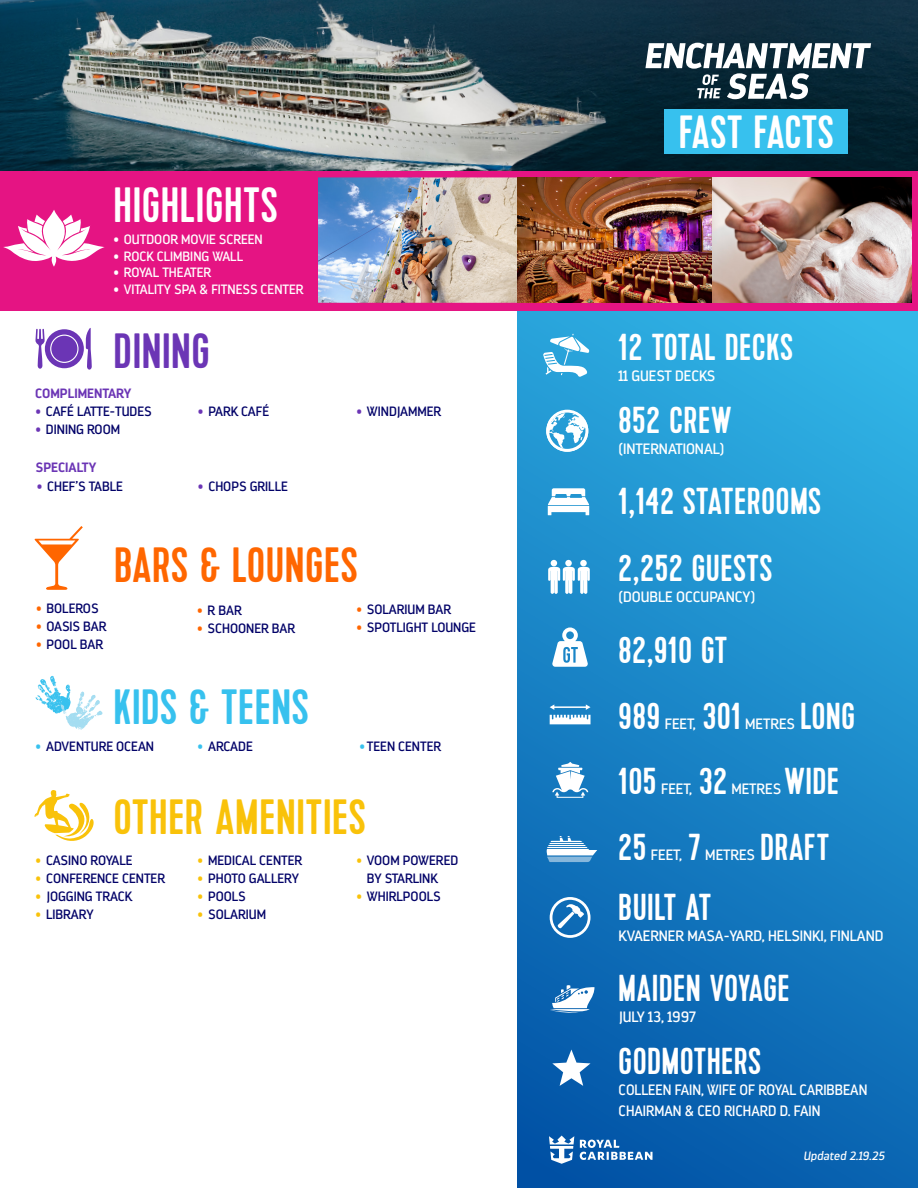
<style>
.page{position:relative;width:918px;height:1188px;background:#fff}
.page>*{position:absolute;margin:0;border:0;box-sizing:border-box;transform-origin:0 0}
.t1{font:49.5px "Kapra";letter-spacing:.025em;color:#f9c20a}
.t2{font:49.5px "Kapra";letter-spacing:.025em;color:#f60}
.t3{font:49.5px "Kapra";letter-spacing:.025em;color:#37c1ee}
.t4{font:49.5px "Kapra";letter-spacing:.025em;color:#fff}
.t5{font:49.5px "Kapra";letter-spacing:.025em;color:#6b35b5}
.t6{font:46.5px "Kapra";letter-spacing:.005em;color:#fff}
.t7{font:37.5px "Kapra";letter-spacing:.025em;color:#fff}
.t8{font:15px "Darwin";color:#fff}
.t9{font:15px/21px "Darwin";color:#fff;scale:.96 1}
.t10{font:13.5px/18px "Darwin";color:#020268}
.t11{font:13.5px "Darwin";color:#fff}
.t12{font:700 13.5px "Darwin";color:#6b35b5}
.t13{font:italic 12px "Darwin";color:#fff}
.s1{color:#6b35b5}
.s2{color:#f60}
.s3{color:#37c1ee}
.s4{color:#f9c20a}
</style>
<div class="page">
<div style="left:517px;top:309px;width:401px;height:879px;background:linear-gradient(to bottom,#2fb1e3,#0559aa)"></div>
<img style="left:0;top:0;width:918px;height:171px">
<svg style="left:543px;top:334px;width:46px;height:43px"></svg>
<svg style="left:548px;top:488px;width:41px;height:27px"></svg>
<svg style="left:548px;top:560px;width:42px;height:34px"></svg>
<div style="left:580px;top:560px;width:7px;height:6px;background:#fff;border-radius:50%"></div>
<svg style="left:550px;top:704px;width:41px;height:20px"></svg>
<svg style="left:546px;top:410px;width:42px;height:42px"></svg>
<svg style="left:552px;top:627px;width:36px;height:40px"></svg>
<svg style="left:552px;top:762px;width:36px;height:34px"></svg>
<div style="left:557px;top:794px;width:26px;height:4px;border:1px solid #fff"></div>
<svg style="left:550px;top:897px;width:41px;height:41px"></svg>
<svg style="left:550px;top:985px;width:44px;height:28px"></svg>
<svg style="left:552px;top:1050px;width:39px;height:36px"></svg>
<svg style="left:547px;top:836px;width:50px;height:26px"></svg>
<div style="left:0;top:171px;width:918px;height:139px;background:#e51483"></div>
<img style="left:318px;top:178px;width:395px;height:124px">
<svg style="left:34px;top:526px;width:49px;height:64px"></svg>
<svg style="left:36px;top:675px;width:67px;height:55px"></svg>
<svg style="left:35px;top:328px;width:57px;height:42px"></svg>
<svg style="left:34px;top:790px;width:60px;height:51px"></svg>
<svg style="left:549px;top:1136px;width:104px;height:28px"></svg>
<div style="left:664px;top:109px;width:184px;height:45px;background:#37c1ee"></div>
<img style="left:713px;top:178px;width:199px;height:125px">
<svg style="left:645px;top:43px;width:226px;height:56px"></svg>
<svg style="left:3px;top:210px;width:102px;height:57px"></svg>
<p class="t4" style="left:114px;top:177px;width:165px">HIGHLIGHTS</p>
<p class="t11" style="left:113px;top:231px;width:151px">• OUTDOOR MOVIE SCREEN</p>
<p class="t11" style="left:113px;top:248px;width:131px">• ROCK CLIMBING WALL</p>
<p class="t11" style="left:113px;top:264px;width:99px">• ROYAL THEATER</p>
<p class="t11" style="left:113px;top:281px;width:192px">• VITALITY SPA &amp; FITNESS CENTER</p>
<p class="t5" style="left:114px;top:322px;width:97px">DINING</p>
<p class="t12" style="left:35px;top:385px;width:98px">COMPLIMENTARY</p>
<p class="t10" style="left:35px;top:403px;width:118px"><span class="s1">•</span> CAFÉ LATTE-TUDES</p>
<p class="t10" style="left:35px;top:421px;width:86px"><span class="s1">•</span> DINING ROOM</p>
<p class="t12" style="left:35px;top:460px;width:62px">SPECIALTY</p>
<p class="t10" style="left:37px;top:477px;width:88px"><span class="s1">•</span> CHEF’S TABLE</p>
<p class="t10" style="left:198px;top:403px;width:73px"><span class="s1">•</span> PARK CAFÉ</p>
<p class="t10" style="left:198px;top:477px;width:91px"><span class="s1">•</span> CHOPS GRILLE</p>
<p class="t10" style="left:356px;top:403px;width:86px"><span class="s1">•</span> WINDJAMMER</p>
<p class="t10" style="left:36px;top:600px;width:64px"><span class="s2">•</span> BOLEROS</p>
<p class="t10" style="left:36px;top:618px;width:72px"><span class="s2">•</span> OASIS BAR</p>
<p class="t10" style="left:36px;top:636px;width:69px"><span class="s2">•</span> POOL BAR</p>
<p class="t2" style="left:114px;top:536px;width:245px">BARS &amp; LOUNGES</p>
<p class="t10" style="left:197px;top:601px;width:46px"><span class="s2">•</span> R BAR</p>
<p class="t10" style="left:197px;top:619px;width:100px"><span class="s2">•</span> SCHOONER BAR</p>
<p class="t10" style="left:356px;top:600px;width:96px"><span class="s2">•</span> SOLARIUM BAR</p>
<p class="t10" style="left:356px;top:618px;width:121px"><span class="s2">•</span> SPOTLIGHT LOUNGE</p>
<p class="t3" style="left:114px;top:679px;width:196px">KIDS &amp; TEENS</p>
<p class="t10" style="left:36px;top:738px;width:120px"><span class="s3">•</span> ADVENTURE OCEAN</p>
<p class="t10" style="left:198px;top:738px;width:57px"><span class="s3">•</span> ARCADE</p>
<p class="t10" style="left:359px;top:738px;width:83px"><span class="s3">•</span> TEEN CENTER</p>
<p class="t1" style="left:114px;top:789px;width:253px">OTHER AMENITIES</p>
<p class="t10" style="left:36px;top:851px;width:99px"><span class="s4">•</span> CASINO ROYALE</p>
<p class="t10" style="left:36px;top:869px;width:131px"><span class="s4">•</span> CONFERENCE CENTER</p>
<p class="t10" style="left:36px;top:887px;width:98px"><span class="s4">•</span> JOGGING TRACK</p>
<p class="t10" style="left:36px;top:905px;width:60px"><span class="s4">•</span> LIBRARY</p>
<p class="t10" style="left:198px;top:851px;width:106px"><span class="s4">•</span> MEDICAL CENTER</p>
<p class="t10" style="left:198px;top:869px;width:103px"><span class="s4">•</span> PHOTO GALLERY</p>
<p class="t10" style="left:198px;top:887px;width:50px"><span class="s4">•</span> POOLS</p>
<p class="t10" style="left:198px;top:905px;width:70px"><span class="s4">•</span> SOLARIUM</p>
<p class="t10" style="left:367px;top:851px;width:93px;text-indent:-11px"><span class="s4">•</span> VOOM POWERED<br>BY STARLINK</p>
<p class="t10" style="left:356px;top:887px;width:86px"><span class="s4">•</span> WHIRLPOOLS</p>
<p class="t6" style="left:679px;top:105px;width:156px">FAST FACTS</p>
<p class="t7" style="left:619px;top:326px;width:176px">12 TOTAL DECKS</p>
<p class="t8" style="left:619px;top:367px;width:98px">11 GUEST DECKS</p>
<p class="t7" style="left:619px;top:398px;width:114px">852 CREW</p>
<p class="t8" style="left:619px;top:440px;width:107px">(INTERNATIONAL)</p>
<p class="t7" style="left:619px;top:479px;width:204px">1,142 STATEROOMS</p>
<p class="t7" style="left:619px;top:546px;width:155px">2,252 GUESTS</p>
<p class="t8" style="left:619px;top:588px;width:138px">(DOUBLE OCCUPANCY)</p>
<p class="t7" style="left:619px;top:628px;width:110px">82,910 GT</p>
<p class="t7" style="left:619px;top:694px;width:43px">989</p>
<p class="t8" style="left:665px;top:715px;width:33px">FEET,</p>
<p class="t7" style="left:800px;top:694px;width:56px">LONG</p>
<p class="t7" style="left:703px;top:694px;width:40px">301</p>
<p class="t8" style="left:745px;top:715px;width:51px">METRES</p>
<p class="t7" style="left:619px;top:759px;width:39px">105</p>
<p class="t8" style="left:661px;top:779px;width:33px">FEET,</p>
<p class="t7" style="left:699px;top:759px;width:29px">32</p>
<p class="t7" style="left:785px;top:759px;width:56px">WIDE</p>
<p class="t8" style="left:731px;top:779px;width:51px">METRES</p>
<p class="t7" style="left:619px;top:826px;width:29px">25</p>
<p class="t7" style="left:689px;top:826px;width:13px">7</p>
<p class="t7" style="left:761px;top:826px;width:70px">DRAFT</p>
<p class="t8" style="left:705px;top:846px;width:51px">METRES</p>
<p class="t8" style="left:651px;top:846px;width:33px">FEET,</p>
<p class="t7" style="left:619px;top:885px;width:94px">BUILT AT</p>
<p class="t8" style="left:619px;top:927px;width:266px">KVAERNER MASA-YARD, HELSINKI, FINLAND</p>
<p class="t7" style="left:619px;top:966px;width:172px">MAIDEN VOYAGE</p>
<p class="t8" style="left:619px;top:1008px;width:79px">JULY 13, 1997</p>
<p class="t7" style="left:619px;top:1040px;width:144px">GODMOTHERS</p>
<p class="t9" style="left:619px;top:1080px;width:261px">COLLEEN FAIN, WIFE OF ROYAL CARIBBEAN<br>CHAIRMAN &amp; CEO RICHARD D. FAIN</p>
<p class="t13" style="left:803px;top:1148px;width:83px">Updated 2.19.25</p>
</div>
